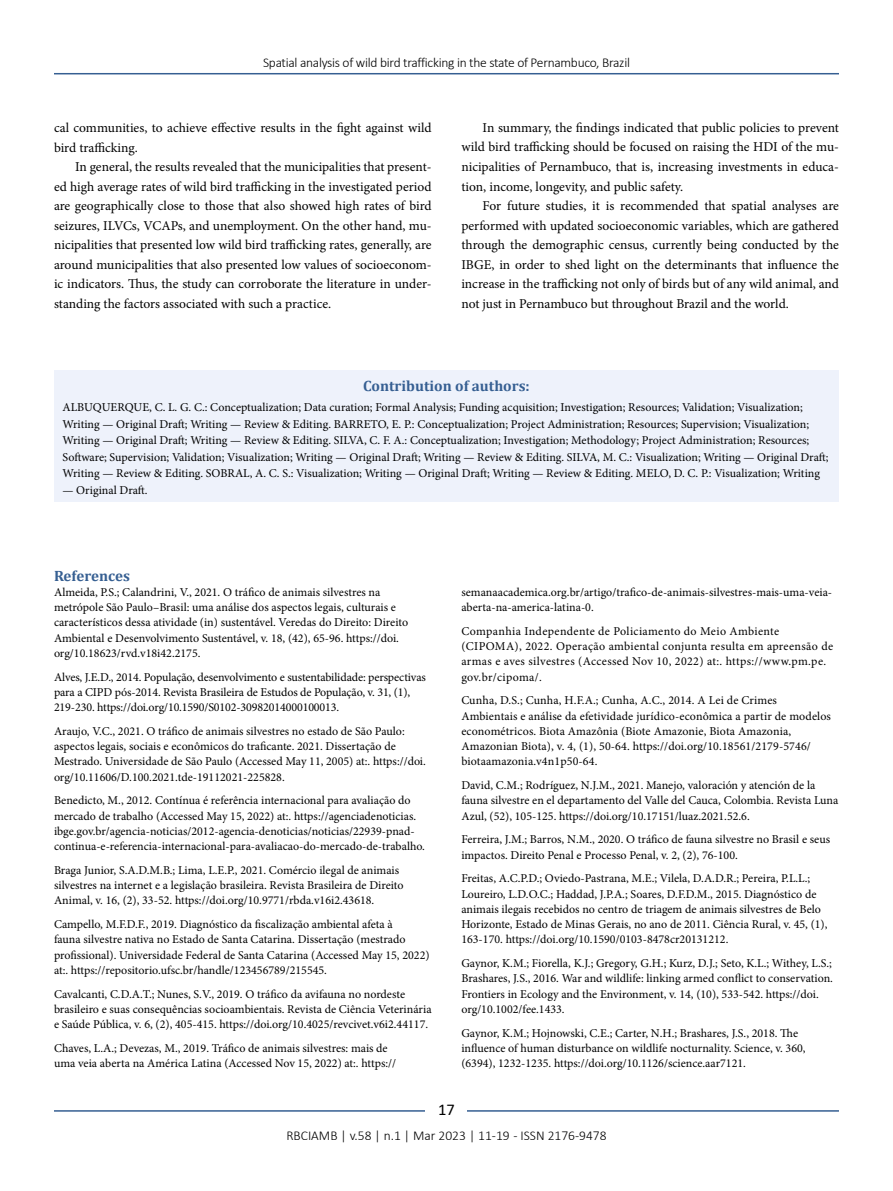
<style>
.page{position:relative;width:893px;height:1191px;background:#fff}
.page>*{position:absolute;margin:0;border:0;box-sizing:border-box;transform-origin:0 0}
.t1{font:16.5px "Calibri";color:#000}
.t2{font:700 15px "Cambria";color:#365f92}
.t3{font:13.5px/19.5px "Minion Pro";color:#000;text-align:justify}
.t4{font:300 13.5px "Calibri";letter-spacing:-.02em;color:#000}
.t5{font:300 13.5px "Calibri";color:#000}
.t6{font:12px/15.3px "Minion Pro";color:#000}
.t7{font:12px/15.3px "Minion Pro";letter-spacing:.03em;color:#000}
</style>
<div class="page">
<hr style="left:54px;top:73px;width:785px;height:1px;background:#365f92">
<hr style="left:54px;top:1110px;width:785px;height:1px;background:#365f92">
<div style="left:426px;top:1096px;width:41px;height:26px;background:#fff"></div>
<div style="left:54px;top:370px;width:785px;height:132px;background:#eef2fb"></div>
<p class="t4" style="left:263px;top:54px;width:368px">Spatial analysis of wild bird trafficking in the state of Pernambuco, Brazil</p>
<p class="t3" style="left:54px;top:118px;width:379px">cal communities, to achieve effective results in the fight against wild bird trafficking.</p>
<p class="t3" style="left:54px;top:157px;width:379px;text-indent:21px">In general, the results revealed that the municipalities that present&shy;ed high average rates of wild bird trafficking in the investigated period are geographically close to those that also showed high rates of bird seizures, ILVCs, VCAPs, and unemployment. On the other hand, mu&shy;nicipalities that presented low wild bird trafficking rates, generally, are around municipalities that also presented low values of socioeconom&shy;ic indicators. Thus, the study can corroborate the literature in under&shy;standing the factors associated with such a practice.</p>
<p class="t3" style="left:461px;top:118px;width:379px;text-indent:21px">In summary, the findings indicated that public policies to prevent wild bird trafficking should be focused on raising the HDI of the mu&shy;nicipalities of Pernambuco, that is, increasing investments in educa&shy;tion, income, longevity, and public safety.</p>
<p class="t3" style="left:461px;top:196px;width:379px;text-indent:21px">For future studies, it is recommended that spatial analyses are performed with updated socioeconomic variables, which are gathered through the demographic census, currently being conducted by the IBGE, in order to shed light on the determinants that influence the increase in the trafficking not only of birds but of any wild animal, and not just in Pernambuco but throughout Brazil and the world.</p>
<p class="t2" style="left:363px;top:375px;width:168px">Contribution of authors:</p>
<p class="t6" style="left:63px;top:399px;width:768px;line-height:16.5px">ALBUQUERQUE, C. L. G. C.: Conceptualization; Data curation; Formal Analysis; Funding acquisition; Investigation; Resources; Validation; Visualization; Writing — Original Draft; Writing — Review &amp; Editing. BARRETO, E. P.: Conceptualization; Project Administration; Resources; Supervision; Visualization; Writing — Original Draft; Writing — Review &amp; Editing. SILVA, C. F. A.: Conceptualization; Investigation; Methodology; Project Administration; Resources; Software; Supervision; Validation; Visualization; Writing — Original Draft; Writing — Review &amp; Editing. SILVA, M. C.: Visualization; Writing — Original Draft; Writing — Review &amp; Editing. SOBRAL, A. C. S.: Visualization; Writing — Original Draft; Writing — Review &amp; Editing. MELO, D. C. P.: Visualization; Writing</p>
<p class="t6" style="left:63px;top:482px;width:87px">— Original Draft.</p>
<p class="t2" style="left:54px;top:565px;width:77px">References</p>
<p class="t6" style="left:54px;top:584px;width:356px">Almeida, P.S.; Calandrini, V., 2021. O tráfico de animais silvestres na metrópole São Paulo–Brasil: uma análise dos aspectos legais, culturais e característicos dessa atividade (in) sustentável. Veredas do Direito: Direito Ambiental e Desenvolvimento Sustentável, v. 18, (42), 65-96. https://doi. org/10.18623/rvd.v18i42.2175.</p>
<p class="t6" style="left:54px;top:669px;width:373px">Alves, J.E.D., 2014. População, desenvolvimento e sustentabilidade: perspectivas para a CIPD pós-2014. Revista Brasileira de Estudos de População, v. 31, (1),<br>219-230. https://doi.org/10.1590/S0102-30982014000100013.</p>
<p class="t6" style="left:54px;top:723px;width:373px">Araujo, V.C., 2021. O tráfico de animais silvestres no estado de São Paulo: aspectos legais, sociais e econômicos do traficante. 2021. Dissertação de Mestrado. Universidade de São Paulo (Accessed May 11, 2005) at:. https://doi. org/10.11606/D.100.2021.tde-19112021-225828.</p>
<p class="t6" style="left:54px;top:793px;width:372px">Benedicto, M., 2012. Contínua é referência internacional para avaliação do mercado de trabalho (Accessed May 15, 2022) at:. https://agenciadenoticias. ibge.gov.br/agencia-noticias/2012-agencia-denoticias/noticias/22939-pnad&shy;continua-e-referencia-internacional-para-avaliacao-do-mercado-de-trabalho.</p>
<p class="t6" style="left:54px;top:862px;width:351px">Braga Junior, S.A.D.M.B.; Lima, L.E.P., 2021. Comércio ilegal de animais silvestres na internet e a legislação brasileira. Revista Brasileira de Direito<br>Animal, v. 16, (2), 33-52. https://doi.org/10.9771/rbda.v16i2.43618.</p>
<p class="t6" style="left:54px;top:916px;width:377px">Campello, M.F.D.F., 2019. Diagnóstico da fiscalização ambiental afeta à<br>fauna silvestre nativa no Estado de Santa Catarina. Dissertação (mestrado profissional). Universidade Federal de Santa Catarina (Accessed May 15, 2022) at:. https://repositorio.ufsc.br/handle/123456789/215545.</p>
<p class="t6" style="left:54px;top:986px;width:379px">Cavalcanti, C.D.A.T.; Nunes, S.V., 2019. O tráfico da avifauna no nordeste brasileiro e suas consequências socioambientais. Revista de Ciência Veterinária e Saúde Pública, v. 6, (2), 405-415. https://doi.org/10.4025/revcivet.v6i2.44117.</p>
<p class="t6" style="left:54px;top:1040px;width:344px">Chaves, L.A.; Devezas, M., 2019. Tráfico de animais silvestres: mais de uma veia aberta na América Latina (Accessed Nov 15, 2022) at:. https://</p>
<p class="t6" style="left:461px;top:584px;width:372px">semanaacademica.org.br/artigo/trafico-de-animais-silvestres-mais-uma-veia&shy;aberta-na-america-latina-0.</p>
<p class="t7" style="left:461px;top:623px;width:373px">Companhia Independente de Policiamento do Meio Ambiente (CIPOMA), 2022. Operação ambiental conjunta resulta em apreensão de armas e aves silvestres (Accessed Nov 10, 2022) at:. https://www.pm.pe. gov.br/cipoma/.</p>
<p class="t6" style="left:461px;top:693px;width:371px">Cunha, D.S.; Cunha, H.F.A.; Cunha, A.C., 2014. A Lei de Crimes Ambientais e análise da efetividade jurídico-econômica a partir de modelos econométricos. Biota Amazônia (Biote Amazonie, Biota Amazonia, Amazonian Biota), v. 4, (1), 50-64. https://doi.org/10.18561/2179-5746/ biotaamazonia.v4n1p50-64.</p>
<p class="t6" style="left:461px;top:777px;width:379px">David, C.M.; Rodríguez, N.J.M., 2021. Manejo, valoración y atención de la fauna silvestre en el departamento del Valle del Cauca, Colombia. Revista Luna<br>Azul, (52), 105-125. https://doi.org/10.17151/luaz.2021.52.6.</p>
<p class="t6" style="left:461px;top:832px;width:370px">Ferreira, J.M.; Barros, N.M., 2020. O tráfico de fauna silvestre no Brasil e seus impactos. Direito Penal e Processo Penal, v. 2, (2), 76-100.</p>
<p class="t6" style="left:461px;top:871px;width:368px">Freitas, A.C.P.D.; Oviedo-Pastrana, M.E.; Vilela, D.A.D.R.; Pereira, P.L.L.; Loureiro, L.D.O.C.; Haddad, J.P.A.; Soares, D.F.D.M., 2015. Diagnóstico de animais ilegais recebidos no centro de triagem de animais silvestres de Belo Horizonte, Estado de Minas Gerais, no ano de 2011. Ciência Rural, v. 45, (1), 163-170. https://doi.org/10.1590/0103-8478cr20131212.</p>
<p class="t6" style="left:461px;top:955px;width:373px">Gaynor, K.M.; Fiorella, K.J.; Gregory, G.H.; Kurz, D.J.; Seto, K.L.; Withey, L.S.; Brashares, J.S., 2016. War and wildlife: linking armed conflict to conservation.<br>Frontiers in Ecology and the Environment, v. 14, (10), 533-542. https://doi. org/10.1002/fee.1433.</p>
<p class="t6" style="left:461px;top:1025px;width:346px">Gaynor, K.M.; Hojnowski, C.E.; Carter, N.H.; Brashares, J.S., 2018. The influence of human disturbance on wildlife nocturnality. Science, v. 360, (6394), 1232-1235. https://doi.org/10.1126/science.aar7121.</p>
<h1 class="t1" style="left:438px;top:1098px;width:18px">17</h1>
<p class="t5" style="left:286px;top:1126px;width:322px">RBCIAMB | v.58 | n.1 | Mar 2023 | 11-19 - ISSN 2176-9478</p>
</div>
